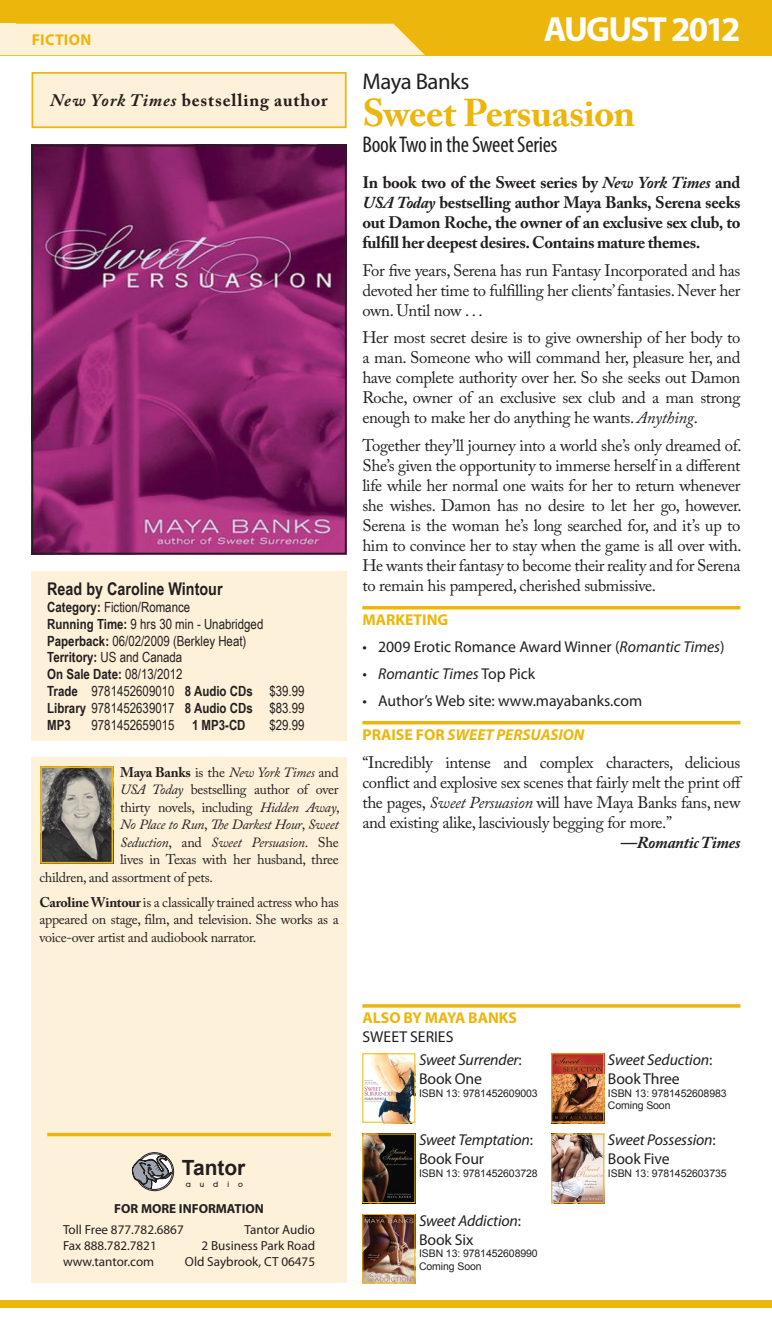
<style>
.page{position:relative;width:772px;height:1323px;background:#fff}
.page>*{position:absolute;margin:0;border:0;box-sizing:border-box;transform-origin:0 0}
.Author{font:700 38.5px "Adobe Caslon Pro";letter-spacing:-.015em;color:#ecb60d}
.Header_-Month_Year{font:700 35px "Myriad Pro";letter-spacing:-.05em;color:#fff}
.Author-2{font:condensed 22.75px "Myriad Pro";letter-spacing:-.01em;color:#231f20}
.Author-3{font:22.75px "Myriad Pro";letter-spacing:-.02em;color:#231f20}
.t1{font:700 21px "Arial";color:#231f20}
.Simultaneous_Release{font:700 17.5px "Adobe Caslon Pro";letter-spacing:.05em;color:#231f20}
.Book_Info{font:700 17.5px "Arial Narrow";color:#231f20}
.Body{font:16.62px/19.9px "Adobe Caslon Pro";letter-spacing:-.02em;color:#231f20;text-align:justify}
.Synopsis{font:700 16.62px/19.9px "Adobe Caslon Pro";letter-spacing:-.02em;color:#231f20;text-align:justify}
.Body-2{font:italic 700 16.62px "Adobe Caslon Pro";letter-spacing:-.02em;color:#231f20}
.Bullets{font:italic 15.75px/18.9px "Myriad Pro";letter-spacing:-.01em;color:#231f20}
.Bullets-2{font:15.75px "Myriad Pro";color:#231f20}
.Header_-_Genre{font:700 15.75px/18.9px "Myriad Pro";color:#ecb60d}
.t2{font:italic 700 15.75px "Myriad Pro";color:#ecb60d}
.Header_-_Genre-2{font:700 15.75px "Myriad Pro";letter-spacing:.02em;color:#ecb60d}
.Body-3{font:14px/17.5px "Adobe Caslon Pro";letter-spacing:-.02em;color:#231f20;text-align:justify}
.Book_Info-2{font:14px "Arial Narrow";color:#231f20}
.Body-4{font:italic 14px "Adobe Caslon Pro";letter-spacing:-.02em;color:#231f20}
.Book_Info-3{font:700 14px "Arial Narrow";color:#231f20}
.t3{font:13.12px "Myriad Pro";color:#231f20}
.t4{font:700 13.12px "Myriad Pro";color:#231f20}
.t5{font:10.5px/12.6px "Arial";letter-spacing:-.01em;color:#231f20}
.t6{font:500 7.88px "Avant Garde IT Cby BT";letter-spacing:1.145em;color:#231f20}
.s1{font-style:italic}
.s2{font-weight:700}
.s3{font-weight:400}
.s4{font-weight:700;font-style:normal}
.s5{font-style:normal}
.s6{font-weight:400;color:#231f20}
</style>
<div class="page">
<div style="left:0;top:0;width:772px;height:55px;background:#ecb60d"></div>
<div style="left:16px;top:24px;width:409px;height:31px;background:#fef1d9"></div>
<div style="left:0;top:1300px;width:772px;height:8px;background:#ecb60d"></div>
<div style="left:0;top:24px;width:16px;height:31px;background:#fef1d9"></div>
<div style="left:32px;top:73px;width:314px;height:54px;background:#fef1d9"></div>
<div style="left:32px;top:72px;width:314px;height:56px;border:2px solid #ecb60d"></div>
<div style="left:32px;top:758px;width:314px;height:525px;background:#fef1d9"></div>
<img style="left:43px;top:769px;width:67px;height:92px">
<div style="left:40px;top:766px;width:73px;height:98px;border:2px solid #ecb60d"></div>
<div style="left:32px;top:571px;width:314px;height:170px;background:#fef1d9"></div>
<svg style="left:362px;top:606px;width:378px;height:4px;background:#eebf2a"></svg>
<hr style="left:362px;top:721px;width:378px;height:3px;background:#ecb60d">
<img style="left:35px;top:145px;width:312px;height:409px">
<div style="left:32px;top:145px;width:314px;height:409px;border:2px solid #231f20"></div>
<hr style="left:47px;top:1133px;width:284px;height:3px;background:#ecb60d">
<div style="left:135px;top:1152px;width:39px;height:39px;border:1px solid #231f20;border-radius:50%"></div>
<svg style="left:132px;top:1153px;width:43px;height:38px"></svg>
<svg style="left:362px;top:1004px;width:378px;height:4px;background:#eebe2a"></svg>
<img style="left:364px;top:1055px;width:49px;height:66px">
<img style="left:553px;top:1055px;width:49px;height:66px">
<div style="left:551px;top:1053px;width:53px;height:70px;border:1px solid #ecb60d"></div>
<img style="left:362px;top:1136px;width:53px;height:68px">
<div style="left:362px;top:1134px;width:53px;height:69px;border:1px solid #ecb60d"></div>
<img style="left:551px;top:1136px;width:53px;height:68px">
<div style="left:551px;top:1134px;width:53px;height:69px;border:1px solid #ecb60d"></div>
<img style="left:362px;top:1216px;width:53px;height:68px">
<div style="left:362px;top:1214px;width:53px;height:69px;border:1px solid #ecb60d"></div>
<p class="Header_-_Genre-2" style="left:32px;top:30px;width:61px">FICTION</p>
<p class="Simultaneous_Release" style="left:50px;top:90px;width:279px"><span class="s1">New York Times</span> bestselling author</p>
<p class="Book_Info" style="left:47px;top:576px;width:177px">Read by Caroline Wintour</p>
<p class="Book_Info-2" style="left:47px;top:597px;width:144px"><span class="s2">Category:</span> Fiction/Romance</p>
<p class="Book_Info-2" style="left:47px;top:614px;width:218px"><span class="s2">Running Time:</span> 9 hrs 30 min - Unabridged</p>
<p class="Book_Info-2" style="left:47px;top:630px;width:201px"><span class="s2">Paperback:</span> 06/02/2009 (Berkley Heat)</p>
<p class="Book_Info-2" style="left:47px;top:647px;width:137px"><span class="s2">Territory:</span> US and Canada</p>
<p class="Book_Info-3" style="left:47px;top:664px;width:137px">On Sale Date: <span class="s3">08/13/2012</span></p>
<p class="Book_Info-2" style="left:47px;top:681px;width:259px"><span class="s2">Trade</span> 9781452609010 <span class="s2">8 Audio CDs</span> $39.99</p>
<p class="Book_Info-2" style="left:47px;top:698px;width:259px"><span class="s2">Library</span> 9781452639017 <span class="s2">8 Audio CDs</span> $83.99</p>
<p class="Book_Info-3" style="left:47px;top:714px;width:25px">MP3</p>
<p class="Book_Info-2" style="left:92px;top:714px;width:156px">9781452659015 <span class="s2">1 MP3-CD</span></p>
<p class="Book_Info-2" style="left:269px;top:714px;width:37px">$29.99</p>
<p class="Body-4" style="left:120px;top:764px;width:220px"><span class="s4">Maya Banks</span> <span class="s5">is the</span> New York Times <span class="s5">and</span></p>
<p class="Body-3" style="left:120px;top:781px;width:220px"><span class="s1">USA Today</span> bestselling author of over</p>
<p class="Body-3" style="left:120px;top:798px;width:221px">thirty novels, including <span class="s1">Hidden Away</span>,</p>
<p class="Body-4" style="left:120px;top:816px;width:220px">No Place to Run<span class="s5">,</span> The Darkest Hour<span class="s5">,</span> Sweet</p>
<p class="Body-4" style="left:120px;top:834px;width:220px">Seduction<span class="s5">, and</span> Sweet Persuasion<span class="s5">. She</span></p>
<p class="Body-3" style="left:120px;top:851px;width:220px">lives in Texas with her husband, three</p>
<p class="Body-3" style="left:39px;top:868px;width:175px">children, and assortment of pets.</p>
<p class="Body-3" style="left:39px;top:893px;width:301px"><span class="s2">Caroline Wintour</span> is a classically trained actress who has appeared on stage, film, and television. She works as a voice-over artist and audiobook narrator.</p>
<p class="Header_-Month_Year" style="left:544px;top:6px;width:198px">AUGUST 2012</p>
<p class="Author-3" style="left:362px;top:68px;width:109px">Maya Banks</p>
<p class="Author" style="left:362px;top:90px;width:274px">Sweet Persuasion</p>
<p class="Author-2" style="left:362px;top:131px;width:197px">Book Two in the Sweet Series</p>
<p class="Synopsis" style="left:362px;top:172px;width:380px">In book two of the Sweet series by <span class="s1">New York Times</span> and <span class="s1">USA Today</span> bestselling author Maya Banks, Serena seeks out Damon Roche, the owner of an exclusive sex club, to fulfill her deepest desires. Contains mature themes.</p>
<p class="Body" style="left:362px;top:260px;width:380px">For five years, Serena has run Fantasy Incorporated and has devoted her time to fulfilling her clients’ fantasies. Never her own. Until now . . .</p>
<p class="Body" style="left:362px;top:328px;width:380px">Her most secret desire is to give ownership of her body to a man. Someone who will command her, pleasure her, and have complete authority over her. So she seeks out Damon Roche, owner of an exclusive sex club and a man strong enough to make her do anything he wants. <span class="s1">Anything</span>.</p>
<p class="Body" style="left:362px;top:435px;width:381px">Together they’ll journey into a world she’s only dreamed of.<br>She’s given the opportunity to immerse herself in a different life while her normal one waits for her to return whenever she wishes. Damon has no desire to let her go, however.<br>Serena is the woman he’s long searched for, and it’s up to him to convince her to stay when the game is all over with.<br>He wants their fantasy to become their reality and for Serena to remain his pampered, cherished submissive.</p>
<p class="Header_-_Genre" style="left:362px;top:610px;width:87px">MARKETING</p>
<p class="Bullets-2" style="left:362px;top:637px;width:364px">• 2009 Erotic Romance Award Winner (<span class="s1">Romantic Times</span>)</p>
<p class="Bullets" style="left:362px;top:664px;width:174px">• Romantic Times <span class="s5">Top Pick</span></p>
<p class="Bullets-2" style="left:362px;top:691px;width:281px">• Author’s Web site: www.mayabanks.com</p>
<p class="t2" style="left:362px;top:725px;width:223px"><span class="s5">PRAISE FOR</span> SWEET PERSUASION</p>
<p class="Body" style="left:362px;top:752px;width:380px">“Incredibly intense and complex characters, delicious</p>
<p class="Body" style="left:362px;top:772px;width:381px">conflict and explosive sex scenes that fairly melt the print off</p>
<p class="Body" style="left:362px;top:792px;width:379px">the pages, <span class="s1">Sweet Persuasion</span> will have Maya Banks fans, new</p>
<p class="Body" style="left:362px;top:812px;width:311px">and existing alike, lasciviously begging for more.”</p>
<p class="Body-2" style="left:621px;top:832px;width:121px"><span class="s5">—</span>Romantic Times</p>
<p class="t1" style="left:182px;top:1154px;width:65px">Tantor</p>
<p class="t4" style="left:114px;top:1200px;width:151px">FOR MORE INFORMATION</p>
<p class="t3" style="left:63px;top:1222px;width:122px">Toll Free 877.782.6867</p>
<p class="t3" style="left:244px;top:1222px;width:72px">Tantor Audio</p>
<p class="t3" style="left:63px;top:1238px;width:95px">Fax 888.782.7821</p>
<p class="t3" style="left:202px;top:1238px;width:115px">2 Business Park Road</p>
<p class="t3" style="left:63px;top:1253px;width:93px">www.tantor.com</p>
<p class="t3" style="left:185px;top:1253px;width:132px">Old Saybrook, CT 06475</p>
<p class="t6" style="left:186px;top:1179px;width:58px">audio</p>
<p class="Header_-_Genre" style="left:362px;top:1008px;width:156px">ALSO BY MAYA BANKS<br><span class="s6">SWEET SERIES</span></p>
<p class="Bullets" style="left:419px;top:1050px;width:104px">Sweet Surrender<span class="s5">:<br>Book One</span></p>
<p class="t5" style="left:419px;top:1087px;width:120px">ISBN 13: 9781452609003</p>
<p class="Bullets" style="left:419px;top:1131px;width:115px">Sweet Temptation<span class="s5">:<br>Book Four</span></p>
<p class="t5" style="left:419px;top:1167px;width:120px">ISBN 13: 9781452603728</p>
<p class="Bullets" style="left:419px;top:1211px;width:104px">Sweet Addiction<span class="s5">:<br>Book Six</span></p>
<p class="t5" style="left:419px;top:1247px;width:120px">ISBN 13: 9781452608990<br>Coming Soon</p>
<p class="Bullets" style="left:608px;top:1050px;width:106px">Sweet Seduction<span class="s5">:<br>Book Three</span></p>
<p class="t5" style="left:608px;top:1087px;width:120px">ISBN 13: 9781452608983<br>Coming Soon</p>
<p class="Bullets" style="left:608px;top:1131px;width:109px">Sweet Possession<span class="s5">:<br>Book Five</span></p>
<p class="t5" style="left:608px;top:1167px;width:120px">ISBN 13: 9781452603735</p>
</div>
